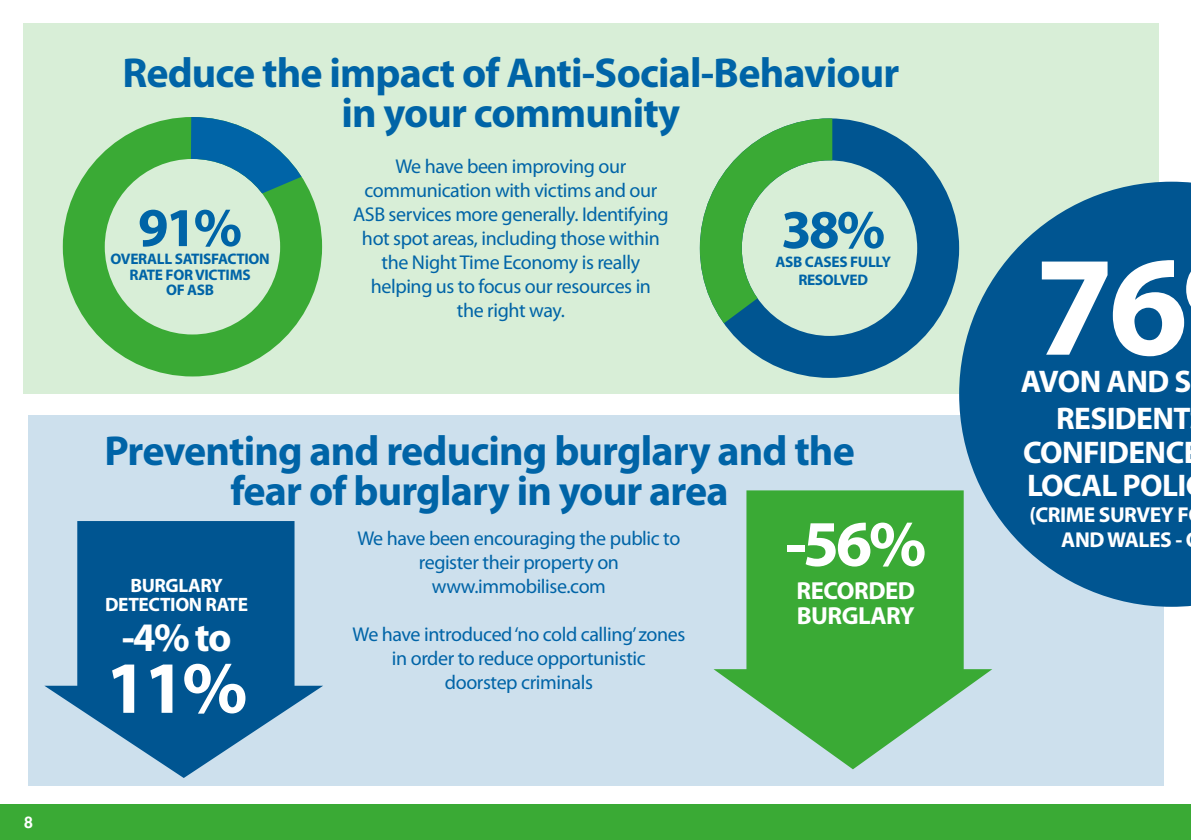
<style>
.page{position:relative;width:1191px;height:840px;background:#fff}
.page>*{position:absolute;margin:0;border:0;box-sizing:border-box;transform-origin:0 0}
.t1{font:700 143.2px "Myriad Pro";color:#fff}
.t2{font:700 74.2px "Myriad Pro";color:#fff}
.t3{font:700 65.4px "Myriad Pro";color:#fff}
.t4{font:700 55px "Myriad Pro";color:#0064a7}
.t5{font:700 42px/40.2px "Myriad Pro";letter-spacing:-.02em;color:#0064a7;text-align:center}
.t6{font:700 40.6px "Myriad Pro";color:#fff}
.t7{font:700 31.4px/33.4px "Myriad Pro";letter-spacing:-.02em;color:#fff}
.t8{font:700 24.8px/24.8px "Myriad Pro";letter-spacing:-.02em;color:#fff}
.t9{font:700 21.6px/25.4px "Myriad Pro";letter-spacing:-.02em;color:#fff}
.t10{font:20px/24px "Myriad Pro";letter-spacing:-.02em;color:#0064a7;text-align:center}
.t11{font:700 19.4px/19.4px "Myriad Pro";letter-spacing:-.02em;color:#fff;text-align:center}
.t12{font:700 16px "Helvetica";color:#fff}
.t13{font:700 15.4px/15.4px "Myriad Pro";letter-spacing:-.02em;color:#0064a7;text-align:center}
</style>
<div class="page">
<div style="left:24px;top:24px;width:1134px;height:370px;background:#d8eed7"></div>
<div style="left:28px;top:415px;width:1135px;height:370px;background:#cde0ed"></div>
<div style="left:0;top:804px;width:1191px;height:35px;background:#3aaa35"></div>
<svg style="left:959px;top:181px;width:232px;height:425px;fill:#005591"></svg>
<svg style="left:44px;top:521px;width:279px;height:256px;fill:#005591"></svg>
<svg style="left:713px;top:490px;width:279px;height:278px;fill:#3aaa35"></svg>
<svg style="left:63px;top:117px;width:259px;height:259px"></svg>
<svg style="left:191px;top:117px;width:131px;height:85px"></svg>
<svg style="left:739px;top:118px;width:220px;height:259px"></svg>
<svg style="left:700px;top:118px;width:132px;height:223px"></svg>
<p class="t12" style="left:24px;top:808px;width:10px">8</p>
<h3 class="t5" style="left:122px;top:53px;width:778px">Reduce the impact of Anti-Social-Behaviour in your community</h3>
<h3 class="t4" style="left:138px;top:196px;width:106px">91%</h3>
<p class="t13" style="left:129px;top:267px;width:123px">RATE FOR VICTIMS<br>OF ASB</p>
<p class="t13" style="left:110px;top:252px;width:161px">OVERALL SATISFACTION</p>
<p class="t10" style="left:353px;top:155px;width:317px">We have been improving our communication with victims and our<br>ASB services more generally. Identifying hot spot areas, including those within the Night Time Economy is really helping us to focus our resources in<br>the right way.</p>
<h3 class="t4" style="left:781px;top:199px;width:106px">38%</h3>
<p class="t13" style="left:798px;top:272px;width:71px">RESOLVED</p>
<p class="t13" style="left:775px;top:254px;width:117px">ASB CASES FULLY</p>
<h3 class="t5" style="left:104px;top:431px;width:752px">Preventing and reducing burglary and the fear of burglary in your area</h3>
<p class="t11" style="left:105px;top:575px;width:144px">BURGLARY<br>DETECTION RATE</p>
<h3 class="t6" style="left:122px;top:614px;width:111px">-4% to</h3>
<h2 class="t2" style="left:106px;top:645px;width:143px">11%</h2>
<p class="t10" style="left:357px;top:526px;width:324px">We have been encouraging the public to register their property on www.immobilise.com</p>
<p class="t10" style="left:352px;top:622px;width:334px">We have introduced ‘no cold calling’ zones in order to reduce opportunistic<br>doorstep criminals</p>
<h3 class="t3" style="left:785px;top:507px;width:143px">-56%</h3>
<p class="t8" style="left:796px;top:578px;width:120px">RECORDED<br>BURGLARY</p>
<h1 class="t1" style="left:1034px;top:226px;width:155px">76</h1>
<h3 class="t7" style="left:1020px;top:365px;width:172px">AVON AND S</h3>
<h3 class="t7" style="left:1023px;top:402px;width:169px;text-indent:33px">RESIDENT<br>CONFIDENC<br>LOCAL POLI</h3>
<p class="t9" style="left:1061px;top:501px;width:129px;text-indent:-32px">(CRIME SURVEY F<br>AND WALES -</p>
</div>
